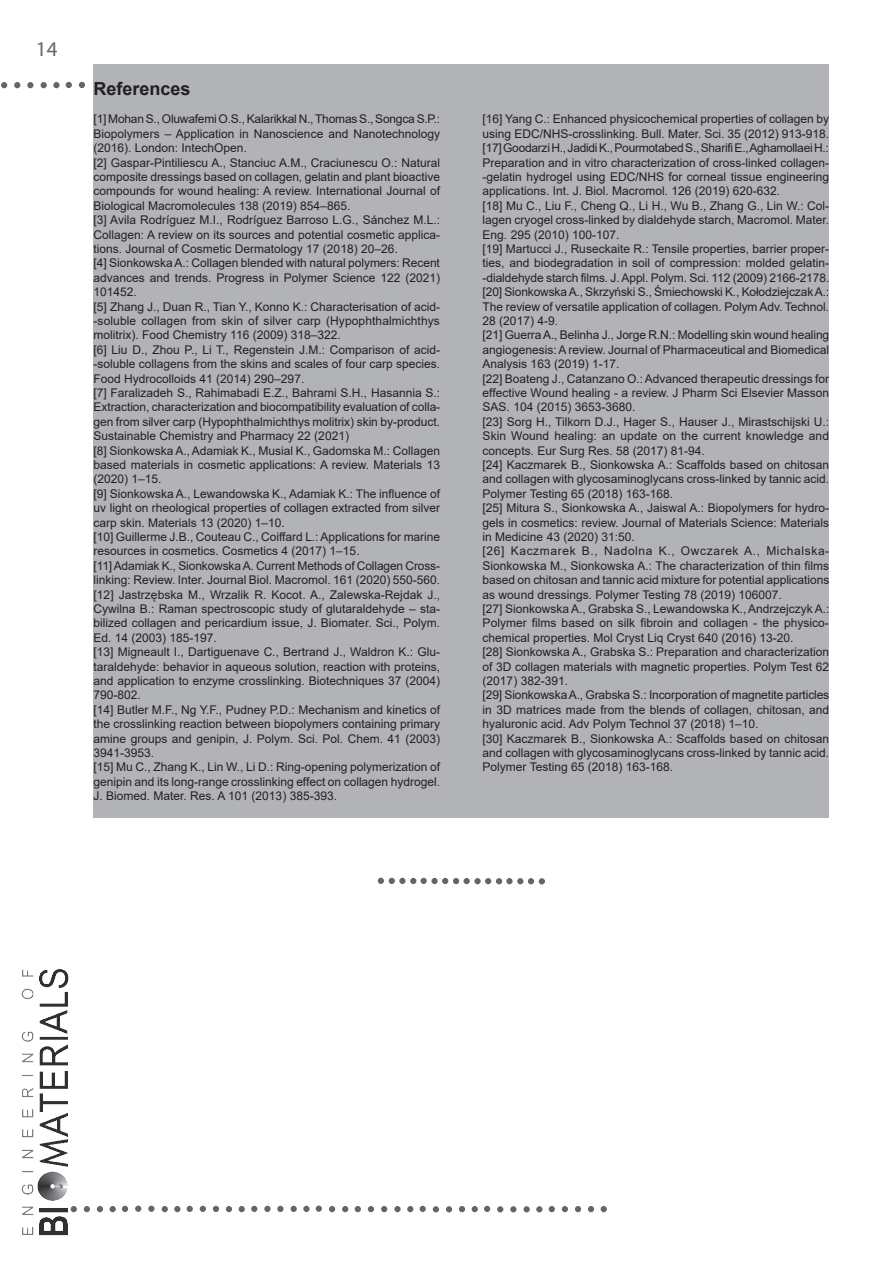
<style>
.page{position:relative;width:893px;height:1263px;background:#fff}
.page>*{position:absolute;margin:0;border:0;box-sizing:border-box;transform-origin:0 0}
.t1{font:21px "Myriad Pro";color:#656568}
.t2{font:700 18px "Arial";color:#231f20}
.t3{font:12px/14.4px "Arial";color:#231f20}
</style>
<div class="page">
<svg style="left:79px;top:82px;width:6px;height:6px"></svg>
<svg style="left:66px;top:82px;width:6px;height:6px"></svg>
<div style="left:53px;top:82px;width:7px;height:6px;border:2px solid #656568;border-radius:50%"></div>
<svg style="left:41px;top:82px;width:6px;height:6px"></svg>
<svg style="left:14px;top:82px;width:6px;height:6px"></svg>
<div style="left:27px;top:82px;width:7px;height:6px;border:2px solid #656568;border-radius:50%"></div>
<svg style="left:1px;top:82px;width:6px;height:6px"></svg>
<svg style="left:329px;top:1206px;width:6px;height:6px"></svg>
<svg style="left:342px;top:1206px;width:6px;height:6px"></svg>
<div style="left:316px;top:1205px;width:6px;height:7px;border:2px solid #656568;border-radius:50%"></div>
<div style="left:303px;top:1206px;width:7px;height:6px;border:2px solid #656568;border-radius:50%"></div>
<svg style="left:291px;top:1206px;width:6px;height:6px"></svg>
<div style="left:264px;top:1206px;width:7px;height:6px;border:2px solid #656568;border-radius:50%"></div>
<div style="left:277px;top:1206px;width:7px;height:6px;border:2px solid #656568;border-radius:50%"></div>
<svg style="left:251px;top:1206px;width:6px;height:6px"></svg>
<svg style="left:239px;top:1206px;width:6px;height:6px"></svg>
<svg style="left:226px;top:1206px;width:6px;height:6px"></svg>
<svg style="left:200px;top:1206px;width:6px;height:6px"></svg>
<svg style="left:213px;top:1206px;width:6px;height:6px"></svg>
<svg style="left:187px;top:1206px;width:6px;height:6px"></svg>
<svg style="left:174px;top:1206px;width:6px;height:6px"></svg>
<svg style="left:162px;top:1206px;width:6px;height:6px"></svg>
<div style="left:135px;top:1205px;width:6px;height:7px;border:2px solid #656568;border-radius:50%"></div>
<div style="left:148px;top:1205px;width:7px;height:7px;border:2px solid #656568;border-radius:50%"></div>
<svg style="left:122px;top:1206px;width:6px;height:6px"></svg>
<svg style="left:110px;top:1206px;width:6px;height:6px"></svg>
<svg style="left:97px;top:1206px;width:6px;height:6px"></svg>
<svg style="left:71px;top:1206px;width:6px;height:6px"></svg>
<svg style="left:84px;top:1206px;width:6px;height:6px"></svg>
<svg style="left:601px;top:1206px;width:6px;height:6px"></svg>
<svg style="left:588px;top:1206px;width:6px;height:6px"></svg>
<svg style="left:562px;top:1206px;width:6px;height:6px"></svg>
<svg style="left:575px;top:1206px;width:6px;height:6px"></svg>
<svg style="left:549px;top:1206px;width:6px;height:6px"></svg>
<svg style="left:536px;top:1206px;width:6px;height:6px"></svg>
<svg style="left:524px;top:1206px;width:6px;height:6px"></svg>
<svg style="left:497px;top:1206px;width:6px;height:6px"></svg>
<svg style="left:510px;top:1206px;width:6px;height:6px"></svg>
<svg style="left:484px;top:1206px;width:6px;height:6px"></svg>
<svg style="left:472px;top:1206px;width:6px;height:6px"></svg>
<svg style="left:459px;top:1206px;width:6px;height:6px"></svg>
<svg style="left:433px;top:1206px;width:6px;height:6px"></svg>
<svg style="left:446px;top:1206px;width:6px;height:6px"></svg>
<svg style="left:420px;top:1206px;width:6px;height:6px"></svg>
<svg style="left:407px;top:1206px;width:6px;height:6px"></svg>
<div style="left:394px;top:1206px;width:7px;height:6px;border:2px solid #656568;border-radius:50%"></div>
<svg style="left:368px;top:1206px;width:6px;height:6px"></svg>
<svg style="left:381px;top:1206px;width:6px;height:6px"></svg>
<svg style="left:355px;top:1206px;width:6px;height:6px"></svg>
<img style="left:21px;top:969px;width:47px;height:267px">
<div style="left:94px;top:64px;width:735px;height:754px;background:#b2b3b7"></div>
<svg style="left:378px;top:878px;width:167px;height:6px"></svg>
<h1 class="t1" style="left:36px;top:36px;width:23px">14</h1>
<h2 class="t2" style="left:94px;top:76px;width:99px">References</h2>
<p class="t3" style="left:94px;top:112px;width:348px">[1] Mohan S., Oluwafemi O.S., Kalarikkal N., Thomas S., Songca S.P.:<br>Biopolymers – Application in Nanoscience and Nanotechnology (2016). London: IntechOpen.<br>[2] Gaspar-Pintiliescu A., Stanciuc A.M., Craciunescu O.: Natural composite dressings based on collagen, gelatin and plant bioactive compounds for wound healing: A review. International Journal of Biological Macromolecules 138 (2019) 854–865.<br>[3] Avila Rodríguez M.I., Rodríguez Barroso L.G., Sánchez M.L.:<br>Collagen: A review on its sources and potential cosmetic applica&shy;tions. Journal of Cosmetic Dermatology 17 (2018) 20–26.<br>[4] Sionkowska A.: Collagen blended with natural polymers: Recent advances and trends. Progress in Polymer Science 122 (2021)<br>101452.<br>[5] Zhang J., Duan R., Tian Y., Konno K.: Characterisation of acid--soluble collagen from skin of silver carp (Hypophthalmichthys molitrix). Food Chemistry 116 (2009) 318–322.<br>[6] Liu D., Zhou P., Li T., Regenstein J.M.: Comparison of acid--soluble collagens from the skins and scales of four carp species.<br>Food Hydrocolloids 41 (2014) 290–297.<br>[7] Faralizadeh S., Rahimabadi E.Z., Bahrami S.H., Hasannia S.:<br>Extraction, characterization and biocompatibility evaluation of colla&shy;gen from silver carp (Hypophthalmichthys molitrix) skin by-product.<br>Sustainable Chemistry and Pharmacy 22 (2021)<br>[8] Sionkowska A., Adamiak K., Musial K., Gadomska M.: Collagen based materials in cosmetic applications: A review. Materials 13 (2020) 1–15.<br>[9] Sionkowska A., Lewandowska K., Adamiak K.: The influence of uv light on rheological properties of collagen extracted from silver carp skin. Materials 13 (2020) 1–10.<br>[10] Guillerme J.B., Couteau C., Coiffard L.: Applications for marine resources in cosmetics. Cosmetics 4 (2017) 1–15.<br>[11] Adamiak K., Sionkowska A. Current Methods of Collagen Cross&shy;linking: Review. Inter. Journal Biol. Macromol. 161 (2020) 550-560. [12] Jastrzębska M., Wrzalik R. Kocot. A., Zalewska-Rejdak J., Cywilna B.: Raman spectroscopic study of glutaraldehyde – sta&shy;bilized collagen and pericardium issue, J. Biomater. Sci., Polym.<br>Ed. 14 (2003) 185-197.<br>[13] Migneault I., Dartiguenave C., Bertrand J., Waldron K.: Glu&shy;taraldehyde: behavior in aqueous solution, reaction with proteins, and application to enzyme crosslinking. Biotechniques 37 (2004)<br>790-802.<br>[14] Butler M.F., Ng Y.F., Pudney P.D.: Mechanism and kinetics of the crosslinking reaction between biopolymers containing primary amine groups and genipin, J. Polym. Sci. Pol. Chem. 41 (2003)<br>3941-3953.<br>[15] Mu C., Zhang K., Lin W., Li D.: Ring-opening polymerization of genipin and its long-range crosslinking effect on collagen hydrogel.<br>J. Biomed. Mater. Res. A 101 (2013) 385-393.</p>
<p class="t3" style="left:483px;top:112px;width:348px">[16] Yang C.: Enhanced physicochemical properties of collagen by using EDC/NHS-crosslinking. Bull. Mater. Sci. 35 (2012) 913-918. [17] Goodarzi H., Jadidi K., Pourmotabed S., Sharifi E., Aghamollaei H.:<br>Preparation and in vitro characterization of cross-linked collagen--gelatin hydrogel using EDC/NHS for corneal tissue engineering applications. Int. J. Biol. Macromol. 126 (2019) 620-632.<br>[18] Mu C., Liu F., Cheng Q., Li H., Wu B., Zhang G., Lin W.: Col&shy;lagen cryogel cross-linked by dialdehyde starch, Macromol. Mater.<br>Eng. 295 (2010) 100-107.<br>[19] Martucci J., Ruseckaite R.: Tensile properties, barrier proper&shy;ties, and biodegradation in soil of compression: molded gelatin--dialdehyde starch films. J. Appl. Polym. Sci. 112 (2009) 2166-2178. [20] Sionkowska A., Skrzyński S., Śmiechowski K., Kołodziejczak A.:<br>The review of versatile application of collagen. Polym Adv. Technol.<br>28 (2017) 4-9.<br>[21] Guerra A., Belinha J., Jorge R.N.: Modelling skin wound healing angiogenesis: A review. Journal of Pharmaceutical and Biomedical Analysis 163 (2019) 1-17.<br>[22] Boateng J., Catanzano O.: Advanced therapeutic dressings for effective Wound healing - a review. J Pharm Sci Elsevier Masson SAS. 104 (2015) 3653-3680.<br>[23] Sorg H., Tilkorn D.J., Hager S., Hauser J., Mirastschijski U.:<br>Skin Wound healing: an update on the current knowledge and concepts. Eur Surg Res. 58 (2017) 81-94.<br>[24] Kaczmarek B., Sionkowska A.: Scaffolds based on chitosan and collagen with glycosaminoglycans cross-linked by tannic acid.<br>Polymer Testing 65 (2018) 163-168.<br>[25] Mitura S., Sionkowska A., Jaiswal A.: Biopolymers for hydro&shy;gels in cosmetics: review. Journal of Materials Science: Materials in Medicine 43 (2020) 31:50.<br>[26] Kaczmarek B., Nadolna K., Owczarek A., Michalska-Sionkowska M., Sionkowska A.: The characterization of thin films based on chitosan and tannic acid mixture for potential applications as wound dressings. Polymer Testing 78 (2019) 106007.<br>[27] Sionkowska A., Grabska S., Lewandowska K., Andrzejczyk A.:<br>Polymer films based on silk fibroin and collagen - the physico&shy;chemical properties. Mol Cryst Liq Cryst 640 (2016) 13-20.<br>[28] Sionkowska A., Grabska S.: Preparation and characterization of 3D collagen materials with magnetic properties. Polym Test 62 (2017) 382-391.<br>[29] Sionkowska A., Grabska S.: Incorporation of magnetite particles in 3D matrices made from the blends of collagen, chitosan, and hyaluronic acid. Adv Polym Technol 37 (2018) 1–10.<br>[30] Kaczmarek B., Sionkowska A.: Scaffolds based on chitosan and collagen with glycosaminoglycans cross-linked by tannic acid.<br>Polymer Testing 65 (2018) 163-168.</p>
</div>
